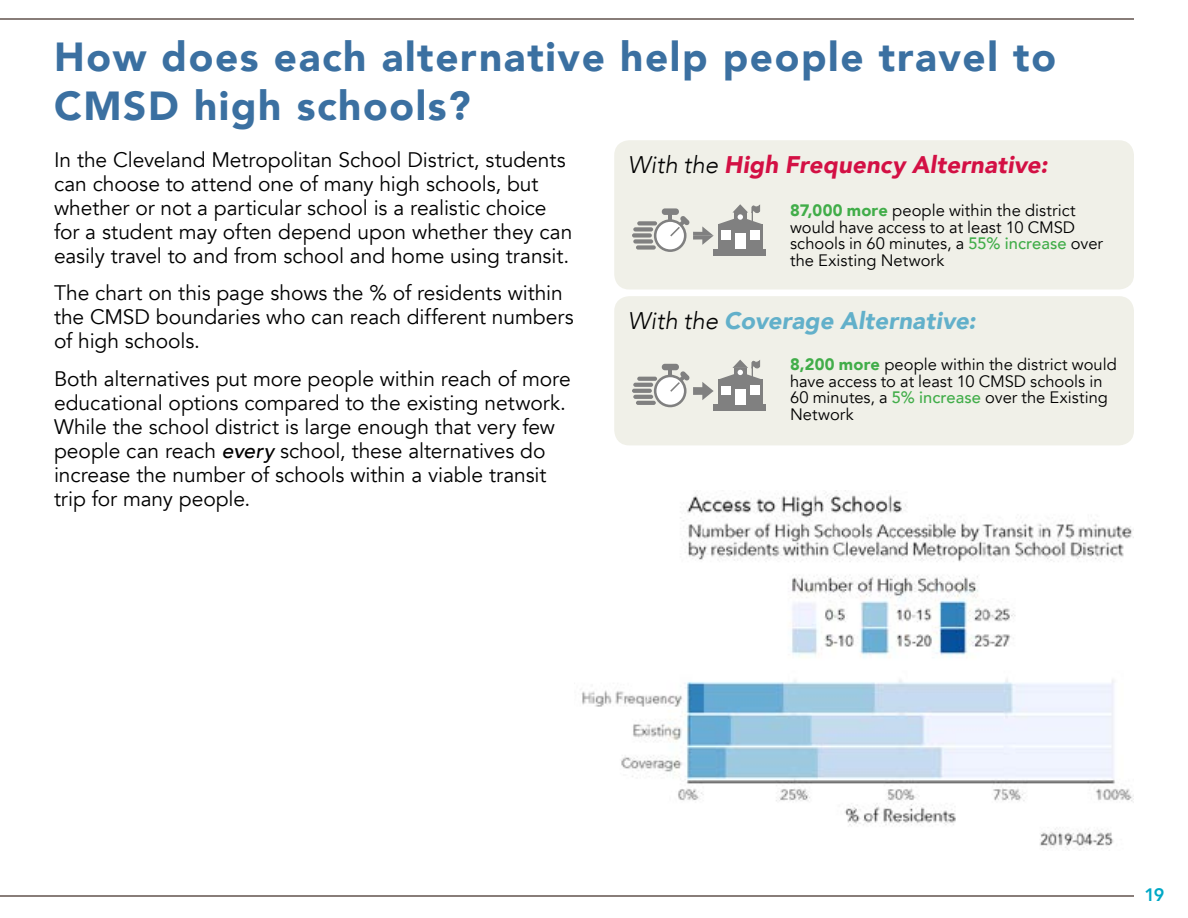
<style>
.page{position:relative;width:1188px;height:918px;background:#fff}
.page>*{position:absolute;margin:0;border:0;box-sizing:border-box;transform-origin:0 0}
.t1{font:900 40.5px/48.6px "Avenir";letter-spacing:.04em;color:#3b70a1}
.t2{font:italic 900 24px "Avenir";letter-spacing:.01em;color:#d31044}
.t3{font:italic 900 24px "Avenir";letter-spacing:.005em;color:#62b0ca}
.t4{font:21px/24px "Avenir";letter-spacing:-.005em;color:#000}
.t5{font:800 18px "Avenir";color:#00a8c6}
.t6{font:16.5px/16.6px "Avenir";color:#000}
.s1{font-weight:500;font-style:italic}
.s2{font-weight:300;color:#000}
.s3{font-weight:900;color:#41ad49}
.s4{font-weight:500;color:#41ad49}
</style>
<div class="page">
<hr style="left:0;top:18px;width:1134px;height:2px;background:#887d79">
<hr style="left:0;top:896px;width:1134px;height:1px;background:#887d79">
<img style="left:582px;top:490px;width:552px;height:359px">
<div style="left:614px;top:296px;width:520px;height:149px;background:#f0f0e8;border-radius:15px"></div>
<div style="left:614px;top:140px;width:520px;height:149px;background:#f0f0e8;border-radius:15px"></div>
<div style="left:632px;top:233px;width:20px;height:5px;background:#808080;border-radius:2px"></div>
<div style="left:633px;top:227px;width:20px;height:5px;background:#808080;border-radius:2px"></div>
<svg style="left:637px;top:221px;width:20px;height:4px"></svg>
<div style="left:633px;top:239px;width:20px;height:5px;background:#808080;border-radius:2px"></div>
<div style="left:636px;top:245px;width:20px;height:5px;background:#808080;border-radius:2px"></div>
<div style="left:714px;top:249px;width:52px;height:6px;background:#808080"></div>
<div style="left:718px;top:224px;width:45px;height:27px;background:#808080"></div>
<svg style="left:653px;top:204px;width:108px;height:49px"></svg>
<hr style="left:632px;top:389px;width:20px;height:4px;background:#808080;border-radius:2px">
<svg style="left:633px;top:383px;width:20px;height:4px"></svg>
<svg style="left:637px;top:377px;width:20px;height:4px"></svg>
<hr style="left:633px;top:395px;width:20px;height:4px;background:#808080;border-radius:2px">
<hr style="left:636px;top:401px;width:20px;height:4px;background:#808080;border-radius:2px">
<div style="left:714px;top:404px;width:52px;height:7px;background:#808080"></div>
<div style="left:718px;top:380px;width:45px;height:26px;background:#808080"></div>
<svg style="left:653px;top:360px;width:109px;height:49px"></svg>
<h1 class="t1" style="left:54px;top:32px;width:1004px">How does each alternative help people travel to<br>CMSD high schools?</h1>
<p class="t4" style="left:54px;top:148px;width:520px">In the Cleveland Metropolitan School District, students can choose to attend one of many high schools, but whether or not a particular school is a realistic choice for a student may often depend upon whether they can easily travel to and from school and home using transit.</p>
<p class="t4" style="left:54px;top:281px;width:521px">The chart on this page shows the % of residents within the CMSD boundaries who can reach different numbers of high schools.</p>
<p class="t4" style="left:54px;top:367px;width:518px">Both alternatives put more people within reach of more educational options compared to the existing network.<br>While the school district is large enough that very few people can reach <span class="s1">every</span> school, these alternatives do increase the number of schools within a viable transit trip for many people.</p>
<p class="t2" style="left:628px;top:144px;width:421px"><span class="s2">With the</span> High Frequency Alternative:</p>
<p class="t6" style="left:790px;top:203px;width:314px"><span class="s3">87,000 more</span> people within the district would have access to at least 10 CMSD schools in 60 minutes, a <span class="s4">55% increase</span> over the Existing Network</p>
<p class="t3" style="left:628px;top:301px;width:349px"><span class="s2">With the</span> Coverage Alternative:</p>
<p class="t6" style="left:790px;top:356px;width:328px"><span class="s3">8,200 more</span> people within the district would have access to at least 10 CMSD schools in 60 minutes, a <span class="s4">5% increase</span> over the Existing Network</p>
<p class="t5" style="left:1144px;top:881px;width:21px">19</p>
</div>
